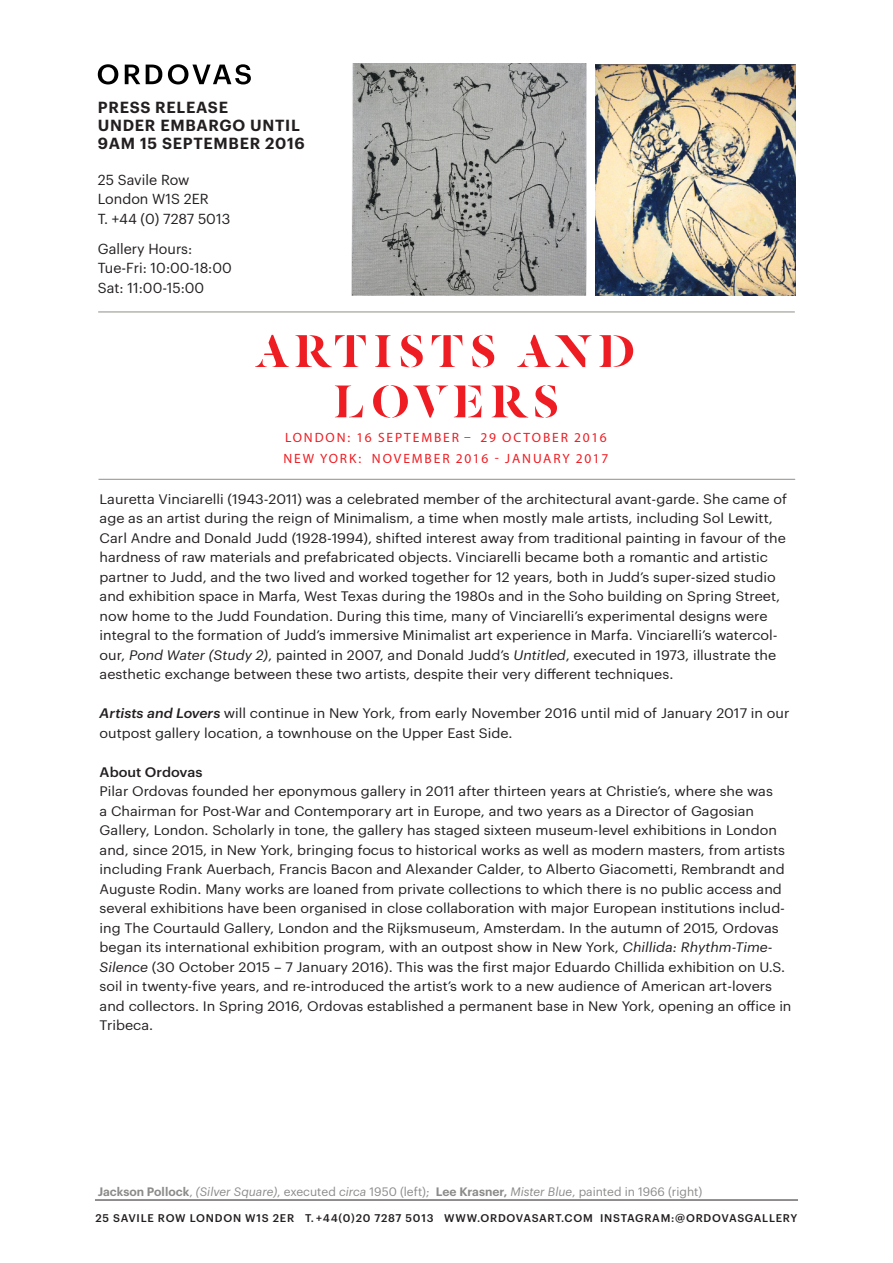
<style>
.page{position:relative;width:893px;height:1263px;background:#fff}
.page>*{position:absolute;margin:0;border:0;box-sizing:border-box;transform-origin:0 0}
.t1{font:600 15.75px "Graphik";letter-spacing:.045em;color:#231f20}
.t2{font:14.25px "Graphik";color:#231f20}
.t3{font:13.5px/19.5px "Graphik";color:#231f20;scale:1.06 1}
.t4{font:13.5px "Myriad Pro";letter-spacing:.14em;color:#ee1d23}
.t5{font:500 13.5px "Graphik";color:#231f20;scale:1.06 1}
.t6{font:12px "Graphik";color:#8b8c8a}
.t7{font:500 10.95px "Graphik";letter-spacing:.07em;color:#231f20}
.s1{font-style:italic}
.s2{font-weight:500;font-style:italic}
.s3{font-weight:600}
</style>
<div class="page">
<hr style="left:95px;top:1199px;width:703px;height:1px;background:#231f20">
<hr style="left:99px;top:479px;width:696px;height:1px;background:#938e87">
<hr style="left:98px;top:312px;width:697px;height:1px;background:#938e87">
<svg style="left:98px;top:64px;width:20px;height:20px"></svg>
<svg style="left:125px;top:65px;width:15px;height:19px"></svg>
<svg style="left:146px;top:65px;width:16px;height:19px"></svg>
<svg style="left:168px;top:64px;width:83px;height:20px"></svg>
<svg style="left:335px;top:385px;width:222px;height:33px"></svg>
<svg style="left:255px;top:335px;width:378px;height:32px"></svg>
<img style="left:596px;top:64px;width:199px;height:232px">
<img style="left:352px;top:64px;width:235px;height:232px">
<p class="t1" style="left:98px;top:95px;width:132px">PRESS RELEASE</p>
<p class="t1" style="left:98px;top:113px;width:204px">UNDER EMBARGO UNTIL</p>
<p class="t1" style="left:98px;top:131px;width:208px">9AM 15 SEPTEMBER 2016</p>
<p class="t2" style="left:98px;top:169px;width:93px">25 Savile Row</p>
<p class="t2" style="left:98px;top:188px;width:112px">London W1S 2ER</p>
<p class="t2" style="left:98px;top:208px;width:134px">T. +44 (0) 7287 5013</p>
<p class="t2" style="left:98px;top:238px;width:96px">Gallery Hours:</p>
<p class="t2" style="left:98px;top:257px;width:136px">Tue-Fri: 10:00-18:00</p>
<p class="t2" style="left:98px;top:277px;width:108px">Sat: 11:00-15:00</p>
<p class="t4" style="left:285px;top:429px;width:323px">LONDON: 16 SEPTEMBER – 29 OCTOBER 2016</p>
<p class="t4" style="left:283px;top:450px;width:326px">NEW YORK: NOVEMBER 2016 - JANUARY 2017</p>
<p class="t3" style="left:100px;top:488px;width:650px">Lauretta Vinciarelli (1943-2011) was a celebrated member of the architectural avant-garde. She came of age as an artist during the reign of Minimalism, a time when mostly male artists, including Sol Lewitt, Carl Andre and Donald Judd (1928-1994), shifted interest away from traditional painting in favour of the hardness of raw materials and prefabricated objects. Vinciarelli became both a romantic and artistic partner to Judd, and the two lived and worked together for 12 years, both in Judd’s super-sized studio and exhibition space in Marfa, West Texas during the 1980s and in the Soho building on Spring Street, now home to the Judd Foundation. During this time, many of Vinciarelli’s experimental designs were integral to the formation of Judd’s immersive Minimalist art experience in Marfa. Vinciarelli’s watercol&shy;our, <span class="s1">Pond Water (Study 2)</span>, painted in 2007, and Donald Judd’s <span class="s1">Untitled</span>, executed in 1973, illustrate the aesthetic exchange between these two artists, despite their very different techniques.</p>
<p class="t3" style="left:100px;top:702px;width:652px"><span class="s2">Artists and Lovers</span> will continue in New York, from early November 2016 until mid of January 2017 in our outpost gallery location, a townhouse on the Upper East Side.</p>
<p class="t5" style="left:100px;top:761px;width:98px">About Ordovas</p>
<p class="t3" style="left:100px;top:780px;width:654px">Pilar Ordovas founded her eponymous gallery in 2011 after thirteen years at Christie’s, where she was<br>a Chairman for Post-War and Contemporary art in Europe, and two years as a Director of Gagosian Gallery, London. Scholarly in tone, the gallery has staged sixteen museum-level exhibitions in London and, since 2015, in New York, bringing focus to historical works as well as modern masters, from artists including Frank Auerbach, Francis Bacon and Alexander Calder, to Alberto Giacometti, Rembrandt and Auguste Rodin. Many works are loaned from private collections to which there is no public access and several exhibitions have been organised in close collaboration with major European institutions includ&shy;ing The Courtauld Gallery, London and the Rijksmuseum, Amsterdam. In the autumn of 2015, Ordovas began its international exhibition program, with an outpost show in New York, <span class="s1">Chillida: Rhythm-Time-Silence</span> (30 October 2015 – 7 January 2016). This was the first major Eduardo Chillida exhibition on U.S. soil in twenty-five years, and re-introduced the artist’s work to a new audience of American art-lovers and collectors. In Spring 2016, Ordovas established a permanent base in New York, opening an office in Tribeca.</p>
<p class="t6" style="left:98px;top:1183px;width:606px"><span class="s3">Jackson Pollock</span>, <span class="s1">(Silver Square)</span>, executed <span class="s1">circa</span> 1950 (left); <span class="s3">Lee Krasner,</span> <span class="s1">Mister Blue</span>, painted in 1966 (right)</p>
<p class="t7" style="left:95px;top:1210px;width:703px">25 SAVILE ROW LONDON W1S 2ER T. +44(0)20 7287 5013 WWW.ORDOVASART.COM INSTAGRAM:@ORDOVASGALLERY</p>
</div>
